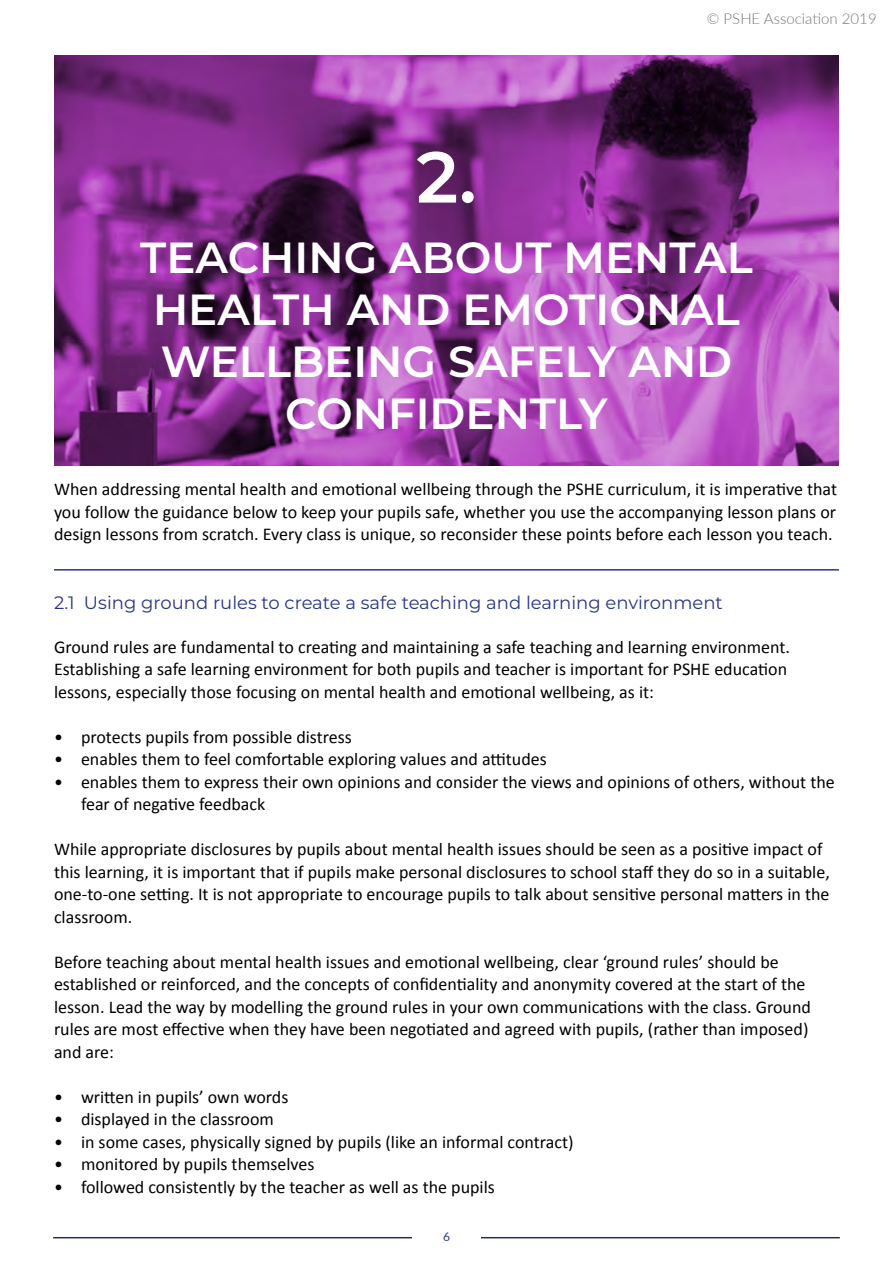
<style>
.page{position:relative;width:893px;height:1263px;background:#fff}
.page>*{position:absolute;margin:0;border:0;box-sizing:border-box;transform-origin:0 0}
.t1{font:600 72px "Montserrat";color:#fff}
.t2{font:600 43.5px/52.2px "Montserrat";color:#fff;text-align:center}
.t3{font:18px/22.5px "Calibri";color:#000}
.t4{font:18px "Montserrat";color:#283583}
.t5{font:300 15px "Lato";color:#747679}
.t6{font:12px "Lato";color:#283583}
</style>
<div class="page">
<hr style="left:53px;top:1237px;width:787px;height:1px;background:#292c64">
<div style="left:412px;top:1226px;width:68px;height:21px;background:#fff"></div>
<img style="left:54px;top:55px;width:785px;height:411px">
<hr style="left:54px;top:569px;width:785px;height:2px;background:#283583">
<p class="t5" style="left:707px;top:8px;width:171px">© PSHE Association 2019</p>
<h1 class="t1" style="left:416px;top:126px;width:62px">2.</h1>
<h2 class="t2" style="left:140px;top:229px;width:614px">TEACHING ABOUT MENTAL<br>HEALTH AND EMOTIONAL<br>WELLBEING SAFELY AND<br>CONFIDENTLY</h2>
<p class="t3" style="left:54px;top:478px;width:785px;text-align:justify">When addressing mental health and emotional wellbeing through the PSHE curriculum, it is imperative that you follow the guidance below to keep your pupils safe, whether you use the accompanying lesson plans or design lessons from scratch. Every class is unique, so reconsider these points before each lesson you teach.</p>
<p class="t4" style="left:54px;top:590px;width:670px">2.1 Using ground rules to create a safe teaching and learning environment</p>
<p class="t3" style="left:54px;top:635px;width:737px">Ground rules are fundamental to creating and maintaining a safe teaching and learning environment.<br>Establishing a safe learning environment for both pupils and teacher is important for PSHE education lessons, especially those focusing on mental health and emotional wellbeing, as it:</p>
<p class="t3" style="left:54px;top:725px;width:299px">• protects pupils from possible distress</p>
<p class="t3" style="left:54px;top:748px;width:494px">• enables them to feel comfortable exploring values and attitudes</p>
<p class="t3" style="left:81px;top:770px;width:755px;text-indent:-27px">• enables them to express their own opinions and consider the views and opinions of others, without the fear of negative feedback</p>
<p class="t3" style="left:54px;top:838px;width:777px">While appropriate disclosures by pupils about mental health issues should be seen as a positive impact of this learning, it is important that if pupils make personal disclosures to school staff they do so in a suitable, one-to-one setting. It is not appropriate to encourage pupils to talk about sensitive personal matters in the classroom.</p>
<p class="t3" style="left:54px;top:950px;width:758px">Before teaching about mental health issues and emotional wellbeing, clear ‘ground rules’ should be established or reinforced, and the concepts of confidentiality and anonymity covered at the start of the lesson. Lead the way by modelling the ground rules in your own communications with the class. Ground rules are most effective when they have been negotiated and agreed with pupils, (rather than imposed) and are:</p>
<p class="t3" style="left:54px;top:1085px;width:236px">• written in pupils’ own words</p>
<p class="t3" style="left:54px;top:1108px;width:221px">• displayed in the classroom</p>
<p class="t3" style="left:54px;top:1130px;width:521px">• in some cases, physically signed by pupils (like an informal contract)</p>
<p class="t3" style="left:54px;top:1153px;width:262px">• monitored by pupils themselves</p>
<p class="t3" style="left:54px;top:1175px;width:442px">• followed consistently by the teacher as well as the pupils</p>
<p class="t6" style="left:443px;top:1228px;width:8px">6</p>
</div>
